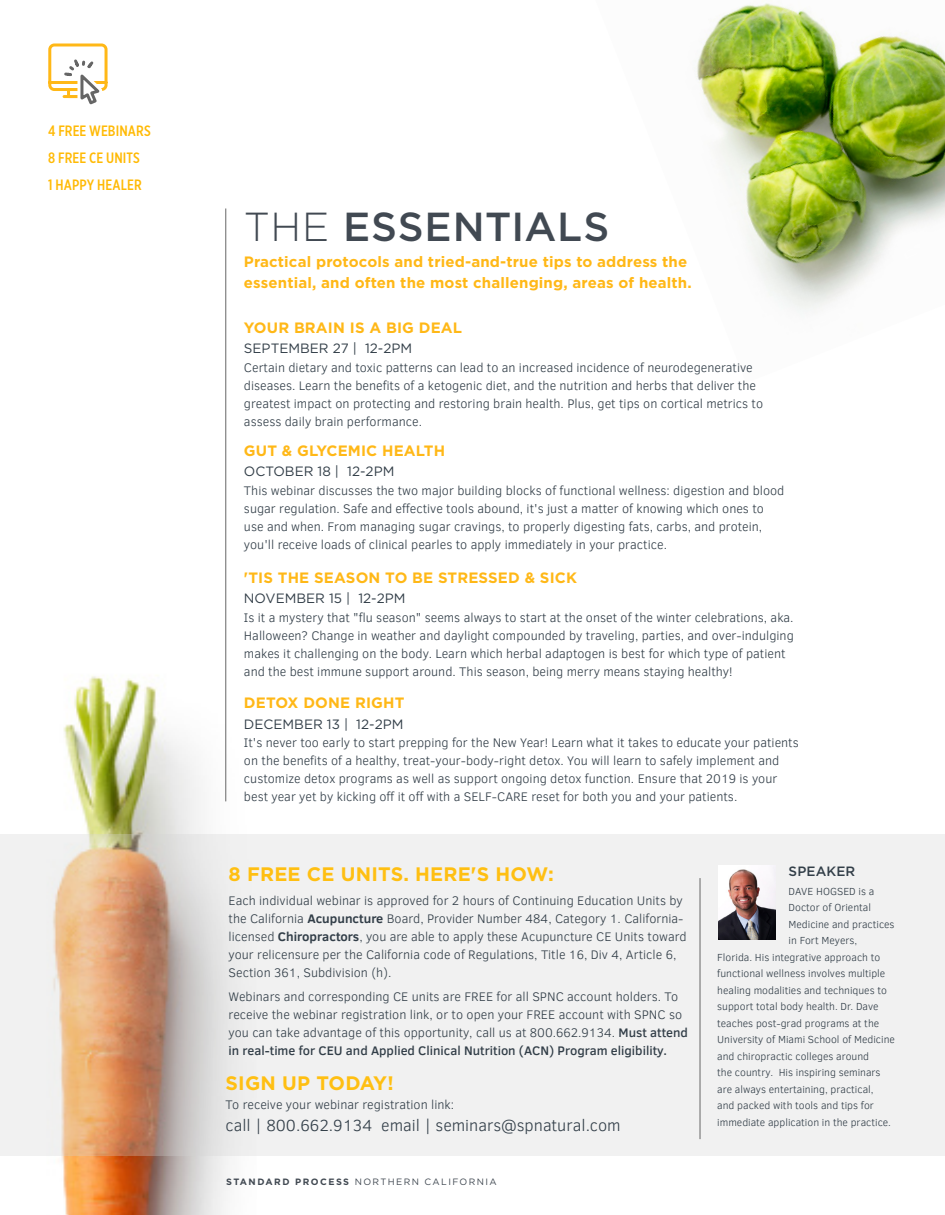
<style>
.page{position:relative;width:945px;height:1215px;background:#fff}
.page>*{position:absolute;margin:0;border:0;box-sizing:border-box;transform-origin:0 0}
.address{font:500 40.5px "Gotham";letter-spacing:.015em;color:#414952}
.title_date_location{font:700 19.5px "Gotham";letter-spacing:.01em;color:#ffbf12}
.title_date_location-2{font:300 16.5px "Clear Sans";color:#323e48}
.title_date_location-3{font:700 15px/21px "Gotham";letter-spacing:.01em;color:#ffb817}
.address-2{font:500 15px "Gotham X Narrow";letter-spacing:.01em;color:#ffba05}
.title_date_location-4{font:13.5px "Gotham";color:#323e48}
.title_date_location-5{font:500 13.5px "Gotham";letter-spacing:.01em;color:#323e48}
.title_date_location-6{font:300 12.75px/18px "Clear Sans";color:#323e48}
.title_date_location-7{font:300 10.5px "Clear Sans";color:#323e48}
.t1{font:9.15px "Gotham";letter-spacing:.15em;color:#414952}
.s1{font-weight:300}
.s2{font-weight:700}
.s3{font-weight:500}
</style>
<div class="page">
<img style="left:61px;top:590px;width:169px;height:625px">
<svg style="left:0;top:834px;width:945px;height:322px;fill:#f1f1f1"></svg>
<img style="left:696px;top:3px;width:249px;height:309px">
<img style="left:719px;top:866px;width:56px;height:73px">
<hr style="left:226px;top:209px;width:1px;height:592px;background:#666">
<hr style="left:700px;top:878px;width:1px;height:261px;background:#666">
<svg style="left:48px;top:43px;width:60px;height:62px"></svg>
<p class="address-2" style="left:48px;top:122px;width:104px">4 FREE WEBINARS</p>
<p class="address-2" style="left:48px;top:149px;width:93px">8 FREE CE UNITS</p>
<p class="address-2" style="left:48px;top:176px;width:95px">1 HAPPY HEALER</p>
<p class="address" style="left:244px;top:200px;width:367px"><span class="s1">THE</span> ESSENTIALS</p>
<p class="title_date_location-3" style="left:244px;top:252px;width:449px">Practical protocols and tried-and-true tips to address the essential, and often the most challenging, areas of health.</p>
<p class="title_date_location-3" style="left:244px;top:317px;width:220px">YOUR BRAIN IS A BIG DEAL</p>
<p class="title_date_location-4" style="left:244px;top:340px;width:170px">SEPTEMBER 27 | 12-2PM</p>
<p class="title_date_location-6" style="left:244px;top:359px;width:521px">Certain dietary and toxic patterns can lead to an increased incidence of neurodegenerative diseases. Learn the benefits of a ketogenic diet, and the nutrition and herbs that deliver the greatest impact on protecting and restoring brain health. Plus, get tips on cortical metrics to assess daily brain performance.</p>
<p class="title_date_location-3" style="left:244px;top:440px;width:203px">GUT &amp; GLYCEMIC HEALTH</p>
<p class="title_date_location-4" style="left:244px;top:463px;width:152px">OCTOBER 18 | 12-2PM</p>
<p class="title_date_location-6" style="left:244px;top:482px;width:542px">This webinar discusses the two major building blocks of functional wellness: digestion and blood sugar regulation. Safe and effective tools abound, it's just a matter of knowing which ones to use and when. From managing sugar cravings, to properly digesting fats, carbs, and protein, you'll receive loads of clinical pearles to apply immediately in your practice.</p>
<p class="title_date_location-3" style="left:244px;top:567px;width:335px">'TIS THE SEASON TO BE STRESSED &amp; SICK</p>
<p class="title_date_location-4" style="left:244px;top:590px;width:163px">NOVEMBER 15 | 12-2PM</p>
<p class="title_date_location-6" style="left:244px;top:609px;width:551px">Is it a mystery that "flu season" seems always to start at the onset of the winter celebrations, aka.<br>Halloween? Change in weather and daylight compounded by traveling, parties, and over-indulging makes it challenging on the body. Learn which herbal adaptogen is best for which type of patient and the best immune support around. This season, being merry means staying healthy!</p>
<p class="title_date_location-3" style="left:244px;top:692px;width:162px">DETOX DONE RIGHT</p>
<p class="title_date_location-4" style="left:244px;top:715px;width:161px">DECEMBER 13 | 12-2PM</p>
<p class="title_date_location-6" style="left:244px;top:734px;width:556px">It's never too early to start prepping for the New Year! Learn what it takes to educate your patients on the benefits of a healthy, treat-your-body-right detox. You will learn to safely implement and customize detox programs as well as support ongoing detox function. Ensure that 2019 is your best year yet by kicking off it off with a SELF-CARE reset for both you and your patients.</p>
<p class="title_date_location" style="left:229px;top:861px;width:327px">8 FREE CE UNITS. HERE'S HOW:</p>
<p class="title_date_location-5" style="left:789px;top:863px;width:68px">SPEAKER</p>
<p class="title_date_location-6" style="left:229px;top:891px;width:460px">Each individual webinar is approved for 2 hours of Continuing Education Units by the California <span class="s2">Acupuncture</span> Board, Provider Number 484, Category 1. California&shy;licensed <span class="s2">Chiropractors</span>, you are able to apply these Acupuncture CE Units toward your relicensure per the California code of Regulations, Title 16, Div 4, Article 6, Section 361, Subdivision (h).</p>
<p class="title_date_location-6" style="left:229px;top:988px;width:461px">Webinars and corresponding CE units are FREE for all SPNC account holders. To receive the webinar registration link, or to open your FREE account with SPNC so you can take advantage of this opportunity, call us at 800.662.9134. <span class="s3">Must attend in real-time for CEU and Applied Clinical Nutrition (ACN) Program eligibility.</span></p>
<p class="title_date_location" style="left:226px;top:1070px;width:170px">SIGN UP TODAY!</p>
<p class="title_date_location-6" style="left:226px;top:1096px;width:230px">To receive your webinar registration link:</p>
<p class="title_date_location-2" style="left:226px;top:1114px;width:397px">call | 800.662.9134 email | seminars@spnatural.com</p>
<p class="t1" style="left:226px;top:1176px;width:272px"><span class="s2">STANDARD PROCESS</span> NORTHERN CALIFORNIA</p>
<p class="title_date_location-7" style="left:789px;top:884px;width:87px">DAVE HOGSED is a</p>
<p class="title_date_location-7" style="left:789px;top:901px;width:84px">Doctor of Oriental</p>
<p class="title_date_location-7" style="left:789px;top:917px;width:108px">Medicine and practices</p>
<p class="title_date_location-7" style="left:789px;top:934px;width:70px">in Fort Meyers,</p>
<p class="title_date_location-7" style="left:717px;top:950px;width:165px">Florida. His integrative approach to</p>
<p class="title_date_location-7" style="left:717px;top:967px;width:170px">functional wellness involves multiple</p>
<p class="title_date_location-7" style="left:717px;top:983px;width:171px">healing modalities and techniques to</p>
<p class="title_date_location-7" style="left:717px;top:1000px;width:163px">support total body health. Dr. Dave</p>
<p class="title_date_location-7" style="left:717px;top:1016px;width:163px">teaches post-grad programs at the</p>
<p class="title_date_location-7" style="left:717px;top:1033px;width:179px">University of Miami School of Medicine</p>
<p class="title_date_location-7" style="left:717px;top:1049px;width:153px">and chiropractic colleges around</p>
<p class="title_date_location-7" style="left:717px;top:1066px;width:165px">the country. His inspiring seminars</p>
<p class="title_date_location-7" style="left:717px;top:1082px;width:158px">are always entertaining, practical,</p>
<p class="title_date_location-7" style="left:717px;top:1099px;width:158px">and packed with tools and tips for</p>
<p class="title_date_location-7" style="left:717px;top:1115px;width:175px">immediate application in the practice.</p>
</div>
